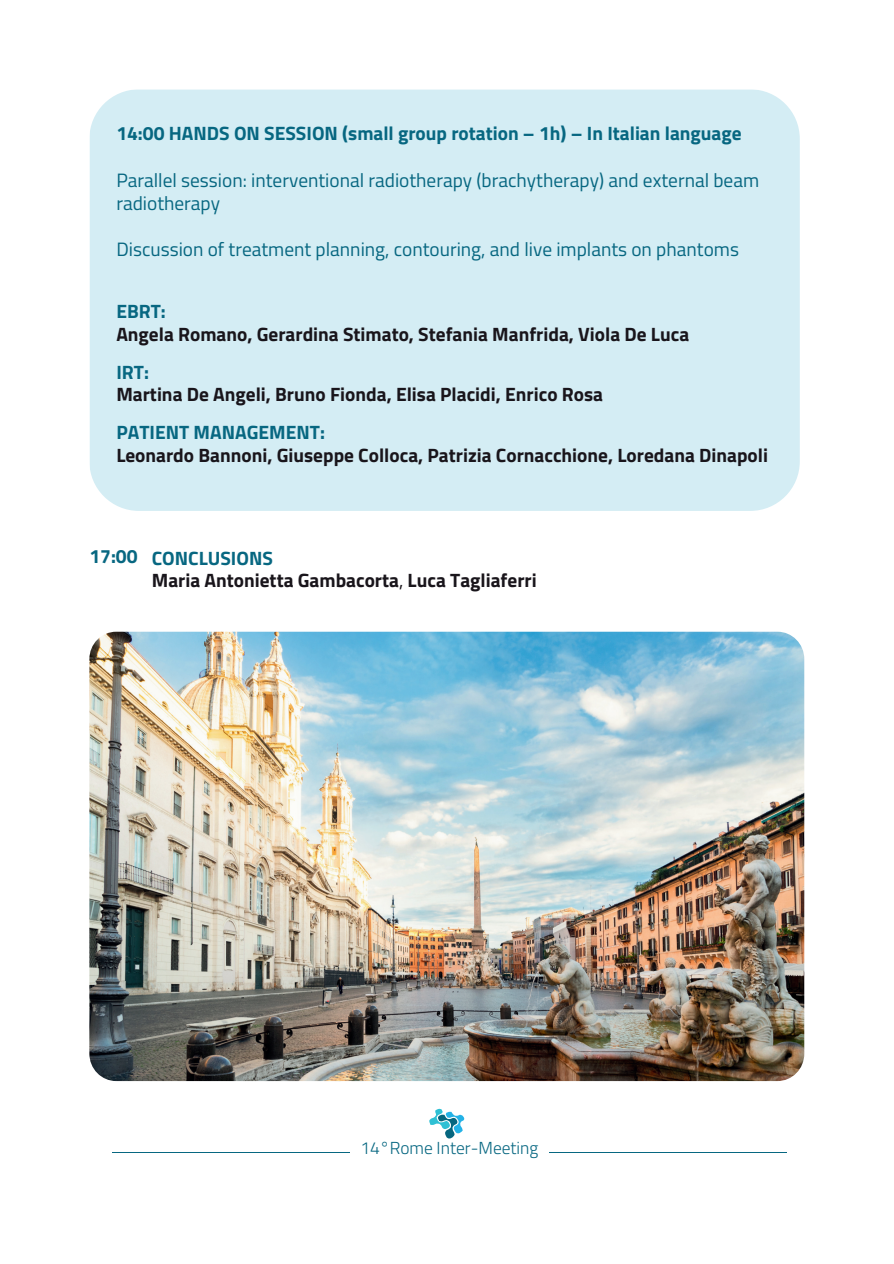
<style>
.page{position:relative;width:894px;height:1264px;background:#fff}
.page>*{position:absolute;margin:0;border:0;box-sizing:border-box;transform-origin:0 0}
.t1{font:700 19.35px/22.5px "Titillium Web";color:#19151b}
.t2{font:19.35px/23.1px "Titillium Web";color:#076781}
.t3{font:700 19.35px "Titillium Web";color:#076781}
.t4{font:300 17.4px "Titillium Web";color:#076781}
.s1{color:#076781}
.s2{font-weight:400}
</style>
<div class="page">
<hr style="left:113px;top:1151px;width:237px;height:1px;background:#076781">
<svg style="left:429px;top:1108px;width:35px;height:30px"></svg>
<hr style="left:548px;top:1151px;width:238px;height:1px;background:#076781">
<div style="left:90px;top:89px;width:709px;height:422px;background:#d4edf4"></div>
<img style="left:89px;top:631px;width:715px;height:450px;border-radius:27px">
<p class="t3" style="left:116px;top:119px;width:626px">14:00 HANDS ON SESSION (small group rotation – 1h) – In Italian language</p>
<p class="t2" style="left:116px;top:167px;width:644px">Parallel session: interventional radiotherapy (brachytherapy) and external beam radiotherapy</p>
<p class="t2" style="left:116px;top:237px;width:624px">Discussion of treatment planning, contouring, and live implants on phantoms</p>
<p class="t3" style="left:116px;top:296px;width:51px">EBRT:</p>
<p class="t1" style="left:116px;top:321px;width:574px">Angela Romano, Gerardina Stimato, Stefania Manfrida, Viola De Luca</p>
<p class="t3" style="left:116px;top:357px;width:34px">IRT:</p>
<p class="t1" style="left:116px;top:382px;width:488px">Martina De Angeli, Bruno Fionda, Elisa Placidi, Enrico Rosa</p>
<p class="t3" style="left:116px;top:418px;width:210px">PATIENT MANAGEMENT:</p>
<p class="t1" style="left:116px;top:443px;width:653px">Leonardo Bannoni, Giuseppe Colloca, Patrizia Cornacchione, Loredana Dinapoli</p>
<p class="t1" style="left:152px;top:545px;width:386px;text-indent:-62px"><span class="s1">17:00 CONCLUSIONS<br></span>Maria Antonietta Gambacorta<span class="s2">,</span> Luca Tagliaferri</p>
<p class="t4" style="left:360px;top:1135px;width:179px">14°Rome Inter-Meeting</p>
</div>
